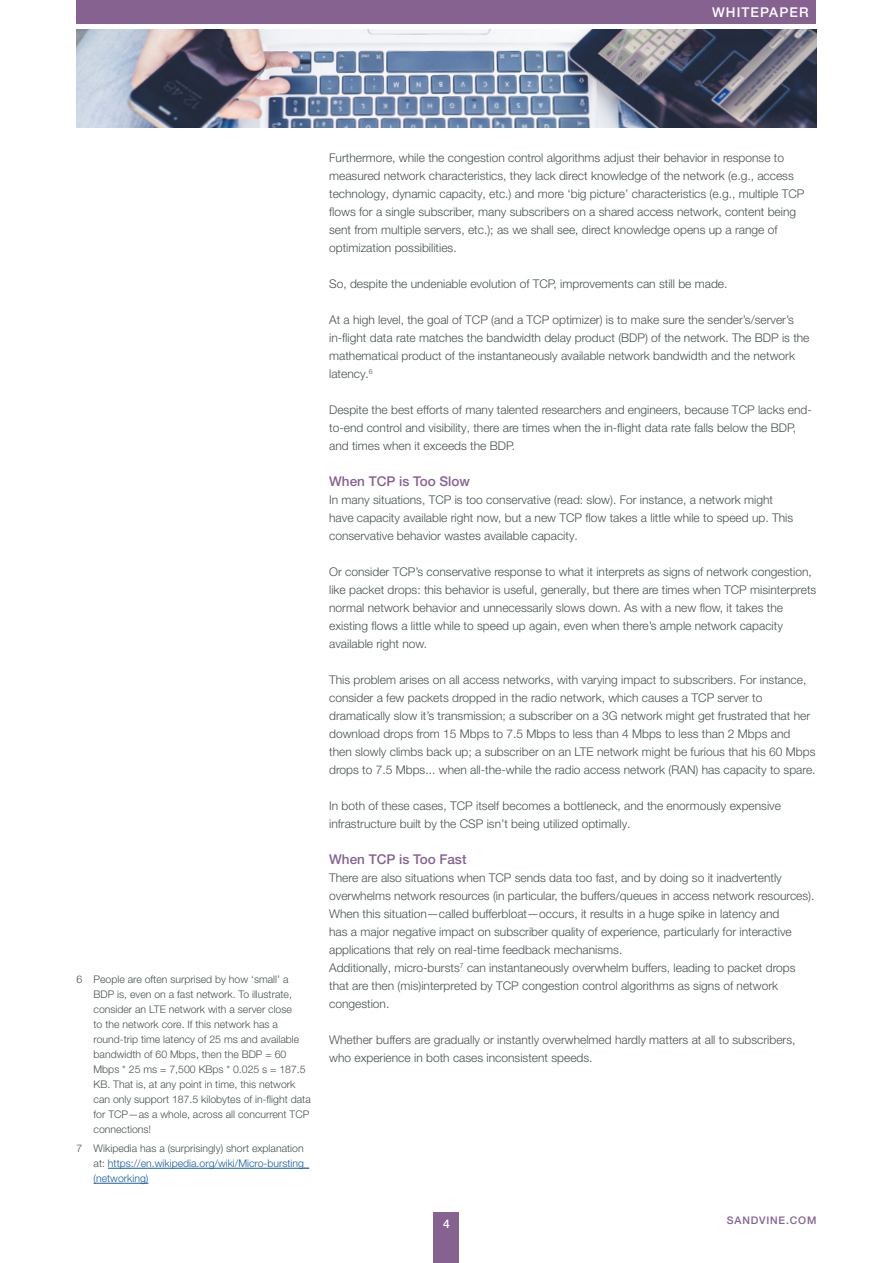
<style>
.page{position:relative;width:893px;height:1263px;background:#fff}
.page>*{position:absolute;margin:0;border:0;box-sizing:border-box;transform-origin:0 0}
.t1{font:500 13.5px "Helvetica Neue LT Pro";color:#866291}
.t2{font:500 13.5px "Helvetica Neue LT Pro";letter-spacing:.08em;color:#fff}
.t3{font:300 12px/18px "Helvetica Neue LT Pro";color:#485153}
.t4{font:500 12px "Helvetica Neue LT Pro";color:#fff}
.Footnote{font:300 10.5px/15px "Helvetica Neue LT Pro";color:#485153}
.Footnote-2{font:300 10.5px/15px "Helvetica Neue LT Pro";color:#175d9e}
.t5{font:500 10.5px "Helvetica Neue LT Pro";letter-spacing:.08em;color:#866291}
.s1{color:#485153}
</style>
<div class="page">
<div style="left:77px;top:0;width:739px;height:24px;background:#866291"></div>
<div style="left:434px;top:1212px;width:25px;height:51px;background:#866291"></div>
<img style="left:77px;top:30px;width:739px;height:98px">
<hr style="left:108px;top:1168px;width:201px;height:1px;background:#175d9e">
<hr style="left:94px;top:1183px;width:54px;height:1px;background:#175d9e">
<p class="t2" style="left:712px;top:4px;width:98px">WHITEPAPER</p>
<p class="Footnote" style="left:94px;top:971px;width:219px;text-indent:-17px">6 People are often surprised by how ‘small’ a BDP is, even on a fast network. To illustrate, consider an LTE network with a server close<br>to the network core. If this network has a round-trip time latency of 25 ms and available bandwidth of 60 Mbps, then the BDP = 60<br>Mbps * 25 ms = 7,500 KBps * 0.025 s = 187.5<br>KB. That is, at any point in time, this network can only support 187.5 kilobytes of in-flight data for TCP—as a whole, across all concurrent TCP connections!</p>
<p class="Footnote-2" style="left:94px;top:1141px;width:217px;text-indent:-17px"><span class="s1">7 Wikipedia has a (surprisingly) short explanation at:</span> https://en.wikipedia.org/wiki/Micro-bursting_ (networking)</p>
<p class="t3" style="left:329px;top:148px;width:477px">Furthermore, while the congestion control algorithms adjust their behavior in response to measured network characteristics, they lack direct knowledge of the network (e.g., access technology, dynamic capacity, etc.) and more ‘big picture’ characteristics (e.g., multiple TCP flows for a single subscriber, many subscribers on a shared access network, content being sent from multiple servers, etc.); as we shall see, direct knowledge opens up a range of optimization possibilities.</p>
<p class="t3" style="left:329px;top:274px;width:400px">So, despite the undeniable evolution of TCP, improvements can still be made.</p>
<p class="t3" style="left:329px;top:310px;width:482px">At a high level, the goal of TCP (and a TCP optimizer) is to make sure the sender’s/server’s in-flight data rate matches the bandwidth delay product (BDP) of the network. The BDP is the mathematical product of the instantaneously available network bandwidth and the network latency.<sup>6</sup></p>
<p class="t3" style="left:329px;top:400px;width:484px">Despite the best efforts of many talented researchers and engineers, because TCP lacks end&shy;to-end control and visibility, there are times when the in-flight data rate falls below the BDP, and times when it exceeds the BDP.</p>
<h2 class="t1" style="left:329px;top:473px;width:142px">When TCP is Too Slow</h2>
<p class="t3" style="left:329px;top:490px;width:465px">In many situations, TCP is too conservative (read: slow). For instance, a network might have capacity available right now, but a new TCP flow takes a little while to speed up. This conservative behavior wastes available capacity.</p>
<p class="t3" style="left:329px;top:562px;width:489px">Or consider TCP’s conservative response to what it interprets as signs of network congestion, like packet drops: this behavior is useful, generally, but there are times when TCP misinterprets normal network behavior and unnecessarily slows down. As with a new flow, it takes the existing flows a little while to speed up again, even when there’s ample network capacity available right now.</p>
<p class="t3" style="left:329px;top:670px;width:488px">This problem arises on all access networks, with varying impact to subscribers. For instance, consider a few packets dropped in the radio network, which causes a TCP server to dramatically slow it’s transmission; a subscriber on a 3G network might get frustrated that her download drops from 15 Mbps to 7.5 Mbps to less than 4 Mbps to less than 2 Mbps and then slowly climbs back up; a subscriber on an LTE network might be furious that his 60 Mbps drops to 7.5 Mbps... when all-the-while the radio access network (RAN) has capacity to spare.</p>
<p class="t3" style="left:329px;top:796px;width:453px">In both of these cases, TCP itself becomes a bottleneck, and the enormously expensive infrastructure built by the CSP isn’t being utilized optimally.</p>
<h2 class="t1" style="left:329px;top:851px;width:139px">When TCP is Too Fast</h2>
<p class="t3" style="left:329px;top:868px;width:487px">There are also situations when TCP sends data too fast, and by doing so it inadvertently overwhelms network resources (in particular, the buffers/queues in access network resources).</p>
<p class="t3" style="left:329px;top:904px;width:464px">When this situation—called bufferbloat—occurs, it results in a huge spike in latency and has a major negative impact on subscriber quality of experience, particularly for interactive applications that rely on real-time feedback mechanisms.</p>
<p class="t3" style="left:329px;top:958px;width:468px">Additionally, micro-bursts<sup>7</sup> can instantaneously overwhelm buffers, leading to packet drops that are then (mis)interpreted by TCP congestion control algorithms as signs of network congestion.</p>
<p class="t3" style="left:329px;top:1030px;width:468px">Whether buffers are gradually or instantly overwhelmed hardly matters at all to subscribers, who experience in both cases inconsistent speeds.</p>
<p class="t4" style="left:443px;top:1216px;width:8px">4</p>
<p class="t5" style="left:727px;top:1214px;width:91px">SANDVINE.COM</p>
</div>
